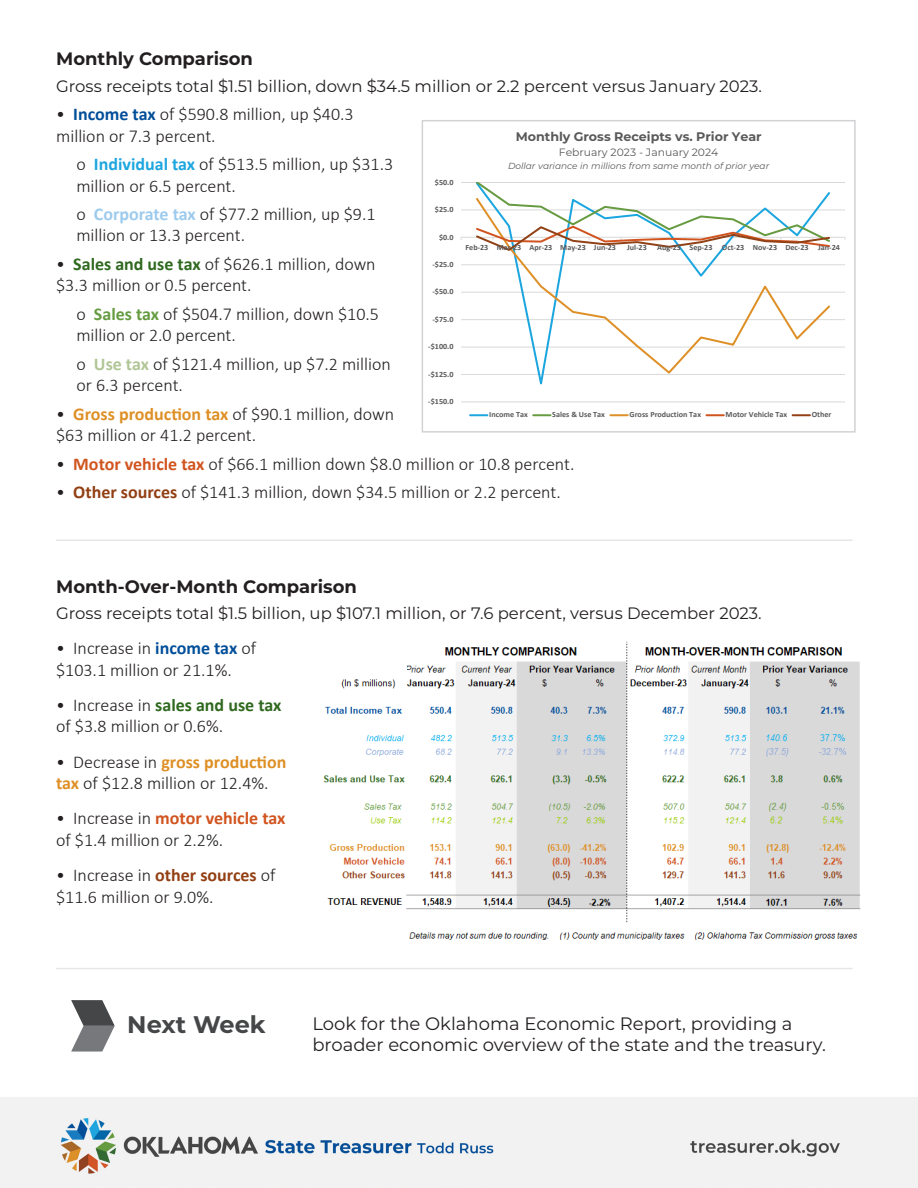
<style>
.page{position:relative;width:918px;height:1188px;background:#fff}
.page>*{position:absolute;margin:0;border:0;box-sizing:border-box;transform-origin:0 0}
.t1{font:700 24px "Montserrat";color:#454647}
.t2{font:300 18px/21.6px "Calibri";color:#231f20}
.t3{font:18px/21.6px "Montserrat";color:#231f20}
.t4{font:700 18px "Montserrat";color:#231f20}
.t5{font:16.5px "Montserrat";color:#231f20}
.t6{font:700 12.45px "Montserrat";color:#595959}
.t7{font:10.65px "Montserrat";color:#595959}
.t8{font:italic 8.85px "Montserrat";color:#595959}
.t9{font:700 7.95px "Calibri";color:#595959}
.s1{font-weight:700;color:#014e99}
.s2{font-weight:700;color:#1da6df}
.s3{font-weight:700;color:#9ccbed}
.s4{font-weight:700;color:#2f681f}
.s5{font-weight:700;color:#669c41}
.s6{font-weight:700;color:#b1c696}
.s7{font-weight:700;color:#de9026}
.s8{font-weight:700;color:#d1541f}
.s9{font-weight:700;color:#923f13}
</style>
<div class="page">
<img style="left:0;top:1097px;width:917px;height:90px">
<hr style="left:56px;top:539px;width:797px;height:2px;background:#e6e7e9">
<hr style="left:56px;top:968px;width:797px;height:1px;background:#e6e7e9">
<svg style="left:71px;top:1000px;width:44px;height:52px"></svg>
<hr style="left:461px;top:402px;width:384px;height:1px;background:#d9d9d9">
<hr style="left:461px;top:374px;width:384px;height:1px;background:#d9d9d9">
<hr style="left:461px;top:347px;width:384px;height:1px;background:#d9d9d9">
<hr style="left:461px;top:319px;width:384px;height:1px;background:#d9d9d9">
<hr style="left:461px;top:292px;width:384px;height:1px;background:#d9d9d9">
<hr style="left:461px;top:264px;width:384px;height:1px;background:#d9d9d9">
<hr style="left:461px;top:210px;width:384px;height:1px;background:#d9d9d9">
<hr style="left:461px;top:182px;width:384px;height:1px;background:#d9d9d9">
<hr style="left:461px;top:237px;width:384px;height:1px;background:#d9d9d9">
<svg style="left:474px;top:252px;width:358px;height:123px"></svg>
<svg style="left:474px;top:182px;width:358px;height:70px"></svg>
<svg style="left:470px;top:414px;width:17px;height:2px"></svg>
<svg style="left:533px;top:414px;width:18px;height:2px"></svg>
<svg style="left:610px;top:414px;width:18px;height:2px"></svg>
<svg style="left:706px;top:414px;width:18px;height:2px"></svg>
<svg style="left:793px;top:414px;width:17px;height:2px"></svg>
<div style="left:422px;top:120px;width:434px;height:313px;border:2px solid #d1d2d4"></div>
<img style="left:406px;top:641px;width:455px;height:299px">
<img style="left:323px;top:679px;width:82px;height:226px">
<p class="t4" style="left:56px;top:46px;width:198px">Monthly Comparison</p>
<p class="t5" style="left:56px;top:74px;width:707px">Gross receipts total $1.51 billion, down $34.5 million or 2.2 percent versus January 2023.</p>
<p class="t2" style="left:56px;top:103px;width:299px">• <span class="s1">Income tax</span> of $590.8 million, up $40.3 million or 7.3 percent.</p>
<p class="t2" style="left:76px;top:153px;width:318px">o <span class="s2">Individual tax</span> of $513.5 million, up $31.3 million or 6.5 percent.</p>
<p class="t2" style="left:76px;top:203px;width:301px">o <span class="s3">Corporate tax</span> of $77.2 million, up $9.1 million or 13.3 percent.</p>
<p class="t2" style="left:56px;top:253px;width:321px">• <span class="s4">Sales and use tax</span> of $626.1 million, down $3.3 million or 0.5 percent.</p>
<p class="t2" style="left:76px;top:303px;width:304px">o <span class="s5">Sales tax</span> of $504.7 million, down $10.5 million or 2.0 percent.</p>
<p class="t2" style="left:76px;top:353px;width:316px">o <span class="s6">Use tax</span> of $121.4 million, up $7.2 million or 6.3 percent.</p>
<p class="t2" style="left:56px;top:403px;width:340px">• <span class="s7">Gross production tax</span> of $90.1 million, down $63 million or 41.2 percent.</p>
<p class="t2" style="left:56px;top:453px;width:520px">• <span class="s8">Motor vehicle tax</span> of $66.1 million down $8.0 million or 10.8 percent.</p>
<p class="t2" style="left:56px;top:481px;width:506px">• <span class="s9">Other sources</span> of $141.3 million, down $34.5 million or 2.2 percent.</p>
<p class="t6" style="left:516px;top:128px;width:248px">Monthly Gross Receipts vs. Prior Year</p>
<p class="t7" style="left:559px;top:145px;width:161px">February 2023 - January 2024</p>
<p class="t8" style="left:508px;top:160px;width:263px">Dollar variance in millions from same month of prior year</p>
<p class="t9" style="left:435px;top:176px;width:20px">$50.0</p>
<p class="t9" style="left:435px;top:204px;width:20px">$25.0</p>
<p class="t9" style="left:439px;top:231px;width:16px">$0.0</p>
<p class="t9" style="left:466px;top:242px;width:152px">Feb-23 Mar-23 Apr-23 May-23 Jun-23</p>
<p class="t9" style="left:627px;top:242px;width:21px">Jul-23</p>
<p class="t9" style="left:657px;top:242px;width:184px">Aug-23 Sep-23 Oct-23 Nov-23 Dec-23 Jan-24</p>
<p class="t9" style="left:432px;top:259px;width:23px">-$25.0</p>
<p class="t9" style="left:432px;top:286px;width:23px">-$50.0</p>
<p class="t9" style="left:432px;top:314px;width:23px">-$75.0</p>
<p class="t9" style="left:428px;top:341px;width:27px">-$100.0</p>
<p class="t9" style="left:428px;top:368px;width:27px">-$125.0</p>
<p class="t9" style="left:428px;top:396px;width:27px">-$150.0</p>
<p class="t9" style="left:489px;top:409px;width:40px">Income Tax</p>
<p class="t9" style="left:552px;top:409px;width:54px">Sales &amp; Use Tax</p>
<p class="t9" style="left:630px;top:409px;width:73px">Gross Production Tax</p>
<p class="t9" style="left:726px;top:409px;width:63px">Motor Vehicle Tax</p>
<p class="t9" style="left:812px;top:409px;width:21px">Other</p>
<p class="t4" style="left:56px;top:573px;width:302px">Month-Over-Month Comparison</p>
<p class="t5" style="left:56px;top:602px;width:707px">Gross receipts total $1.5 billion, up $107.1 million, or 7.6 percent, versus December 2023.</p>
<p class="t2" style="left:56px;top:637px;width:201px">• Increase in <span class="s1">income tax</span> of $103.1 million or 21.1%.</p>
<p class="t2" style="left:56px;top:694px;width:227px">• Increase in <span class="s4">sales and use tax </span>of $3.8 million or 0.6%.</p>
<p class="t2" style="left:56px;top:751px;width:232px">• Decrease in <span class="s7">gross production tax</span> of $12.8 million or 12.4%.</p>
<p class="t2" style="left:56px;top:807px;width:231px">• Increase in <span class="s8">motor vehicle tax </span>of $1.4 million or 2.2%.</p>
<p class="t2" style="left:56px;top:864px;width:221px">• Increase in <span class="s9">other sources</span> of $11.6 million or 9.0%.</p>
<p class="t1" style="left:127px;top:1007px;width:140px">Next Week</p>
<p class="t3" style="left:312px;top:1012px;width:515px">Look for the Oklahoma Economic Report, providing a broader economic overview of the state and the treasury.</p>
</div>
